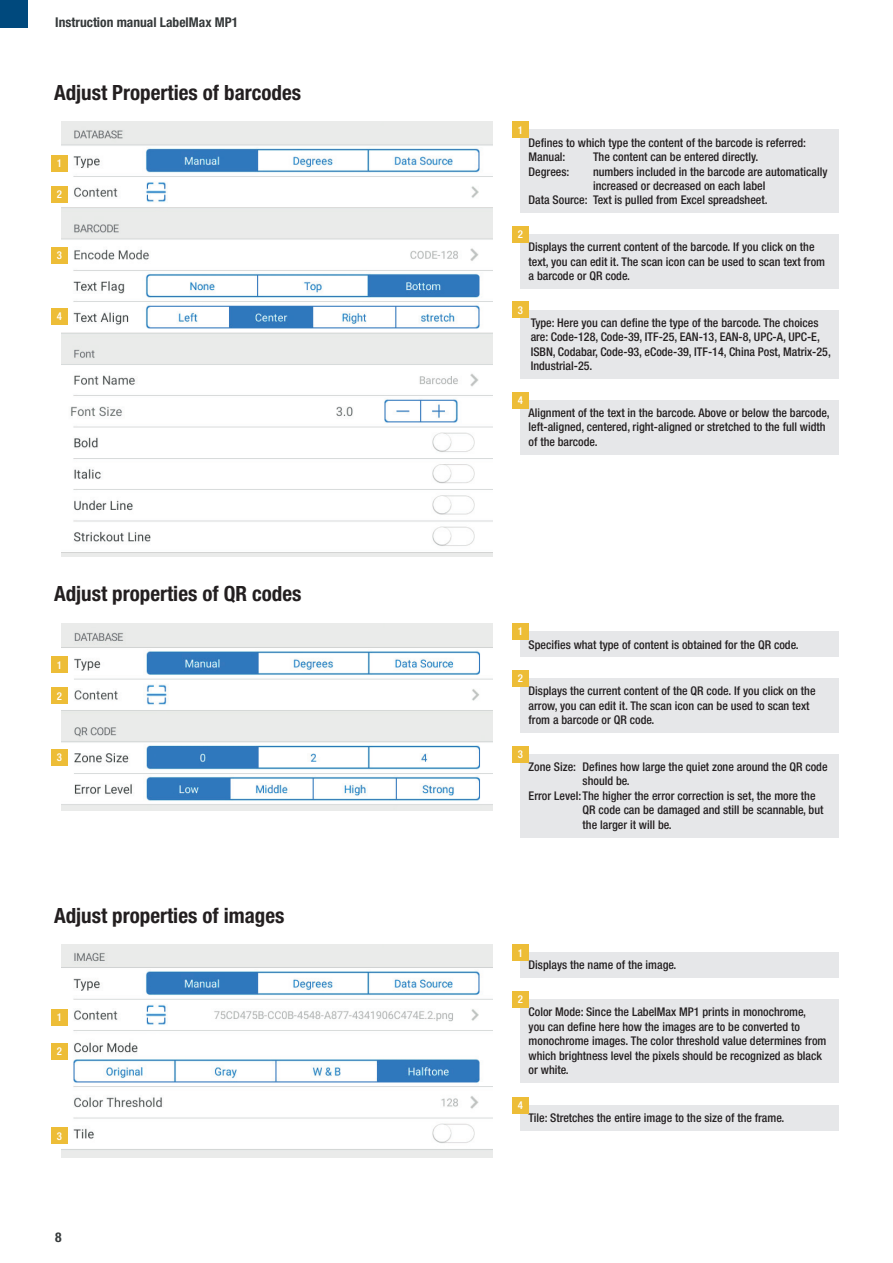
<style>
.page{position:relative;width:893px;height:1263px;background:#fff}
.page>*{position:absolute;margin:0;border:0;box-sizing:border-box;transform-origin:0 0}
.t1{font:700 condensed 21px "Helvetica Neue LT Std";color:#231f20}
.t2{font:700 condensed 13.5px "Helvetica Neue LT Std";color:#35393a}
.t3{font:500 condensed 12px/14.4px "Helvetica Neue LT Std";color:#231f20}
.t4{font:500 condensed 10.8px "Helvetica Neue LT Std";color:#fff}
</style>
<div class="page">
<div style="left:0;top:0;width:27px;height:27px;background:#00497d"></div>
<div style="left:520px;top:130px;width:319px;height:83px;background:#e6e7e9"></div>
<div style="left:520px;top:631px;width:319px;height:26px;background:#e6e7e9"></div>
<div style="left:520px;top:234px;width:319px;height:55px;background:#e6e7e9"></div>
<div style="left:520px;top:678px;width:319px;height:55px;background:#e6e7e9"></div>
<div style="left:520px;top:952px;width:319px;height:26px;background:#e6e7e9"></div>
<div style="left:520px;top:1105px;width:319px;height:25px;background:#e6e7e9"></div>
<div style="left:520px;top:310px;width:319px;height:69px;background:#e6e7e9"></div>
<div style="left:520px;top:754px;width:319px;height:83px;background:#e6e7e9"></div>
<div style="left:520px;top:999px;width:319px;height:83px;background:#e6e7e9"></div>
<div style="left:520px;top:400px;width:319px;height:54px;background:#e6e7e9"></div>
<img style="left:61px;top:122px;width:431px;height:435px">
<img style="left:61px;top:623px;width:431px;height:187px">
<img style="left:61px;top:944px;width:431px;height:214px">
<div style="left:512px;top:122px;width:17px;height:16px;background:#edbd37"></div>
<div style="left:512px;top:623px;width:17px;height:17px;background:#edbd37"></div>
<div style="left:512px;top:226px;width:17px;height:16px;background:#edbd37"></div>
<div style="left:512px;top:670px;width:17px;height:17px;background:#edbd37"></div>
<div style="left:512px;top:944px;width:17px;height:17px;background:#edbd37"></div>
<div style="left:512px;top:1097px;width:17px;height:16px;background:#edbd37"></div>
<div style="left:512px;top:302px;width:17px;height:16px;background:#edbd37"></div>
<div style="left:512px;top:746px;width:17px;height:16px;background:#edbd37"></div>
<div style="left:512px;top:991px;width:17px;height:17px;background:#edbd37"></div>
<div style="left:512px;top:392px;width:17px;height:16px;background:#edbd37"></div>
<div style="left:51px;top:155px;width:17px;height:16px;background:#edbd37"></div>
<div style="left:51px;top:656px;width:17px;height:17px;background:#edbd37"></div>
<div style="left:51px;top:186px;width:17px;height:16px;background:#edbd37"></div>
<div style="left:51px;top:687px;width:17px;height:17px;background:#edbd37"></div>
<div style="left:51px;top:1009px;width:17px;height:16px;background:#edbd37"></div>
<div style="left:51px;top:247px;width:17px;height:17px;background:#edbd37"></div>
<div style="left:51px;top:749px;width:17px;height:16px;background:#edbd37"></div>
<div style="left:51px;top:1043px;width:17px;height:16px;background:#edbd37"></div>
<div style="left:51px;top:1127px;width:17px;height:17px;background:#edbd37"></div>
<div style="left:51px;top:308px;width:17px;height:17px;background:#edbd37"></div>
<p class="t2" style="left:55px;top:14px;width:185px">Instruction manual LabelMax MP1</p>
<h1 class="t1" style="left:54px;top:80px;width:249px">Adjust Properties of barcodes</h1>
<p class="t4" style="left:57px;top:157px;width:7px">1</p>
<p class="t4" style="left:57px;top:188px;width:7px">2</p>
<p class="t4" style="left:57px;top:249px;width:7px">3</p>
<p class="t4" style="left:57px;top:310px;width:7px">4</p>
<h1 class="t1" style="left:54px;top:581px;width:249px">Adjust properties of QR codes</h1>
<p class="t4" style="left:57px;top:658px;width:7px">1</p>
<p class="t4" style="left:57px;top:689px;width:7px">2</p>
<p class="t4" style="left:57px;top:751px;width:7px">3</p>
<h1 class="t1" style="left:54px;top:902px;width:232px">Adjust properties of images</h1>
<p class="t4" style="left:57px;top:1011px;width:7px">1</p>
<p class="t4" style="left:57px;top:1045px;width:7px">2</p>
<p class="t4" style="left:57px;top:1129px;width:7px">3</p>
<p class="t2" style="left:55px;top:1229px;width:8px">8</p>
<p class="t4" style="left:518px;top:123px;width:7px">1</p>
<p class="t3" style="left:529px;top:135px;width:279px">Defines to which type the content of the barcode is referred:<br>Manual:</p>
<p class="t3" style="left:593px;top:150px;width:167px">The content can be entered directly.</p>
<p class="t3" style="left:529px;top:164px;width:42px">Degrees:</p>
<p class="t3" style="left:593px;top:164px;width:236px">numbers included in the barcode are automatically</p>
<p class="t3" style="left:593px;top:178px;width:174px">increased or decreased on each label</p>
<p class="t3" style="left:529px;top:193px;width:241px">Data Source: Text is pulled from Excel spreadsheet.</p>
<p class="t4" style="left:518px;top:228px;width:7px">2</p>
<p class="t3" style="left:529px;top:240px;width:298px">Displays the current content of the barcode. If you click on the text, you can edit it. The scan icon can be used to scan text from a barcode or QR code.</p>
<p class="t4" style="left:518px;top:303px;width:7px">3</p>
<p class="t3" style="left:531px;top:315px;width:302px">Type: Here you can define the type of the barcode. The choices are: Code-128, Code-39, ITF-25, EAN-13, EAN-8, UPC-A, UPC-E, ISBN, Codabar, Code-93, eCode-39, ITF-14, China Post, Matrix-25, Industrial-25.</p>
<p class="t4" style="left:518px;top:394px;width:7px">4</p>
<p class="t3" style="left:529px;top:405px;width:303px">Alignment of the text in the barcode. Above or below the barcode, left-aligned, centered, right-aligned or stretched to the full width of the barcode.</p>
<p class="t4" style="left:518px;top:625px;width:7px">1</p>
<p class="t3" style="left:529px;top:637px;width:272px">Specifies what type of content is obtained for the QR code.</p>
<p class="t4" style="left:518px;top:672px;width:7px">2</p>
<p class="t3" style="left:529px;top:684px;width:289px">Displays the current content of the QR code. If you click on the arrow, you can edit it. The scan icon can be used to scan text from a barcode or QR code.</p>
<p class="t4" style="left:518px;top:748px;width:7px">3</p>
<p class="t3" style="left:529px;top:759px;width:301px">Zone Size: Defines how large the quiet zone around the QR code</p>
<p class="t3" style="left:583px;top:774px;width:49px">should be.</p>
<p class="t3" style="left:529px;top:788px;width:289px">Error Level: The higher the error correction is set, the more the</p>
<p class="t3" style="left:583px;top:802px;width:242px">QR code can be damaged and still be scannable, but</p>
<p class="t3" style="left:583px;top:817px;width:91px">the larger it will be.</p>
<p class="t4" style="left:518px;top:946px;width:7px">1</p>
<p class="t3" style="left:529px;top:958px;width:149px">Displays the name of the image.</p>
<p class="t4" style="left:518px;top:993px;width:7px">2</p>
<p class="t3" style="left:529px;top:1005px;width:299px">Color Mode: Since the LabelMax MP1 prints in monochrome,<br>you can define here how the images are to be converted to monochrome images. The color threshold value determines from which brightness level the pixels should be recognized as black or white.</p>
<p class="t4" style="left:518px;top:1098px;width:7px">4</p>
<p class="t3" style="left:529px;top:1110px;width:257px">Tile: Stretches the entire image to the size of the frame.</p>
</div>
